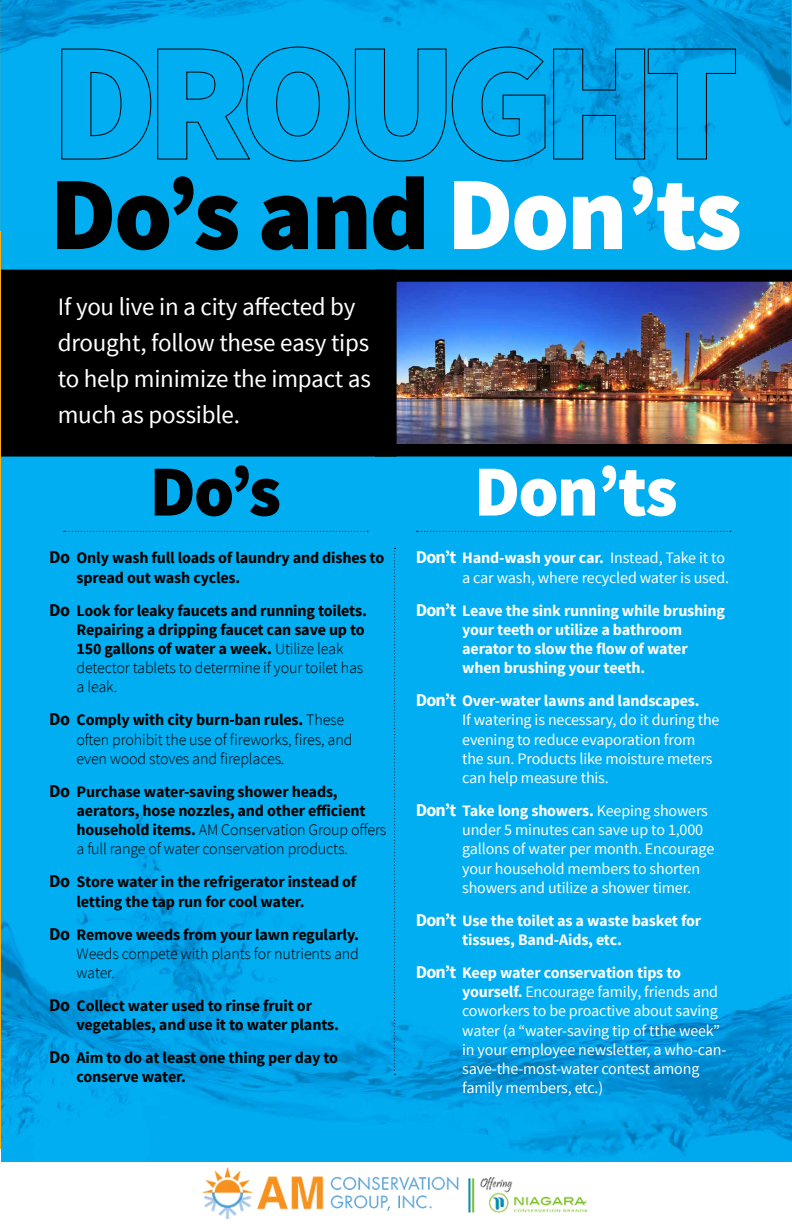
<style>
.page{position:relative;width:792px;height:1224px;background:#fff}
.page>*{position:absolute;margin:0;border:0;box-sizing:border-box;transform-origin:0 0}
.t1{font:900 104.4px "Source Sans Pro";letter-spacing:-.025em;color:#000}
.t2{font:900 72px "Source Sans Pro";color:#fff}
.t3{font:900 72px "Source Sans Pro";color:#000}
.t4{font:25px/36px "Source Sans Pro";letter-spacing:-.01em;color:#fff}
.t5{font:16px/19.2px "Source Sans Pro";letter-spacing:-.01em;color:#fff}
.t6{font:700 16px/19.2px "Source Sans Pro";letter-spacing:-.01em;color:#000}
.t7{font:300 16px/19.2px "Source Sans Pro";letter-spacing:-.01em;color:#000}
.t8{font:700 16px/19.2px "Source Sans Pro";letter-spacing:-.01em;color:#fff}
.s1{color:#fff}
.s2{font-size:18px}
.s3{font-weight:300}
.s4{font-weight:700;font-size:18px}
.s5{font-weight:700}
</style>
<div class="page">
<div style="left:1px;top:1px;width:791px;height:1161px;background:#00aeef"></div>
<img style="left:0;top:0;width:790px;height:231px">
<img style="left:1px;top:456px;width:791px;height:700px">
<img style="left:397px;top:270px;width:395px;height:186px">
<img style="left:203px;top:1167px;width:383px;height:52px">
<svg style="left:394px;top:548px;width:2px;height:527px"></svg>
<svg style="left:64px;top:531px;width:304px;height:1px"></svg>
<svg style="left:416px;top:531px;width:315px;height:1px"></svg>
<div style="left:1px;top:270px;width:395px;height:186px;background:#000"></div>
<svg style="left:61px;top:46px;width:485px;height:116px"></svg>
<svg style="left:553px;top:48px;width:183px;height:112px"></svg>
<h1 class="t1" style="left:50px;top:146px;width:694px">Do’s and <span class="s1">Don’ts</span></h1>
<h3 class="t4" style="left:58px;top:289px;width:315px">If you live in a city affected by drought, follow these easy tips to help minimize the impact as much as possible.</h3>
<h2 class="t3" style="left:150px;top:445px;width:133px">Do’s</h2>
<h2 class="t2" style="left:474px;top:445px;width:205px">Don’ts</h2>
<p class="t6" style="left:77px;top:549px;width:309px;text-indent:-27px"><span class="s2">Do</span> Only wash full loads of laundry and dishes to spread out wash cycles.</p>
<p class="t6" style="left:77px;top:601px;width:292px;text-indent:-27px"><span class="s2">Do</span> Look for leaky faucets and running toilets.<br>Repairing a dripping faucet can save up to 150 gallons of water a week. <span class="s3">Utilize leak detector tablets to determine if your toilet has a leak.</span></p>
<p class="t7" style="left:77px;top:711px;width:277px;text-indent:-27px"><span class="s4">Do</span> <span class="s5">Comply with city burn-ban rules.</span> These often prohibit the use of fireworks, fires, and even wood stoves and fireplaces.</p>
<p class="t6" style="left:77px;top:783px;width:311px;text-indent:-27px"><span class="s2">Do</span> Purchase water-saving shower heads, aerators, hose nozzles, and other efficient household items. <span class="s3">AM Conservation Group offers a full range of water conservation products.</span></p>
<p class="t6" style="left:77px;top:873px;width:281px;text-indent:-27px"><span class="s2">Do</span> Store water in the refrigerator instead of letting the tap run for cool water.</p>
<p class="t7" style="left:77px;top:925px;width:284px;text-align:justify;text-indent:-27px"><span class="s4">Do</span> <span class="s5">Remove weeds from your lawn regularly.<br></span>Weeds compete with plants for nutrients and water.</p>
<p class="t6" style="left:77px;top:997px;width:264px;text-indent:-27px"><span class="s2">Do</span> Collect water used to rinse fruit or vegetables, and use it to water plants.</p>
<p class="t6" style="left:77px;top:1049px;width:263px;text-indent:-27px"><span class="s2">Do</span> Aim to do at least one thing per day to conserve water.</p>
<p class="t5" style="left:416px;top:549px;width:315px;text-align:right"><span class="s4">Don’t</span> <span class="s5">Hand-wash your car.</span> Instead, Take it to a car wash, where recycled water is used.</p>
<p class="t8" style="left:462px;top:601px;width:264px;text-indent:-46px"><span class="s2">Don’t</span> Leave the sink running while brushing your teeth or utilize a bathroom aerator to slow the flow of water when brushing your teeth.</p>
<p class="t5" style="left:462px;top:692px;width:259px;text-indent:-46px"><span class="s4">Don’t</span> <span class="s5">Over-water lawns and landscapes.<br></span>If watering is necessary, do it during the evening to reduce evaporation from the sun. Products like moisture meters can help measure this.</p>
<p class="t5" style="left:462px;top:801px;width:254px;text-indent:-46px"><span class="s4">Don’t</span> <span class="s5">Take long showers.</span> Keeping showers under 5 minutes can save up to 1,000 gallons of water per month. Encourage your household members to shorten showers and utilize a shower timer.</p>
<p class="t8" style="left:462px;top:912px;width:241px;text-indent:-46px"><span class="s2">Don’t</span> Use the toilet as a waste basket for tissues, Band-Aids, etc.</p>
<p class="t5" style="left:462px;top:963px;width:266px;text-indent:-46px"><span class="s4">Don’t</span> <span class="s5">Keep water conservation tips to yourself.</span> Encourage family, friends and coworkers to be proactive about saving water (a “water-saving tip of tthe week” in your employee newsletter, a who-can&shy;save-the-most-water contest among family members, etc.)</p>
</div>
